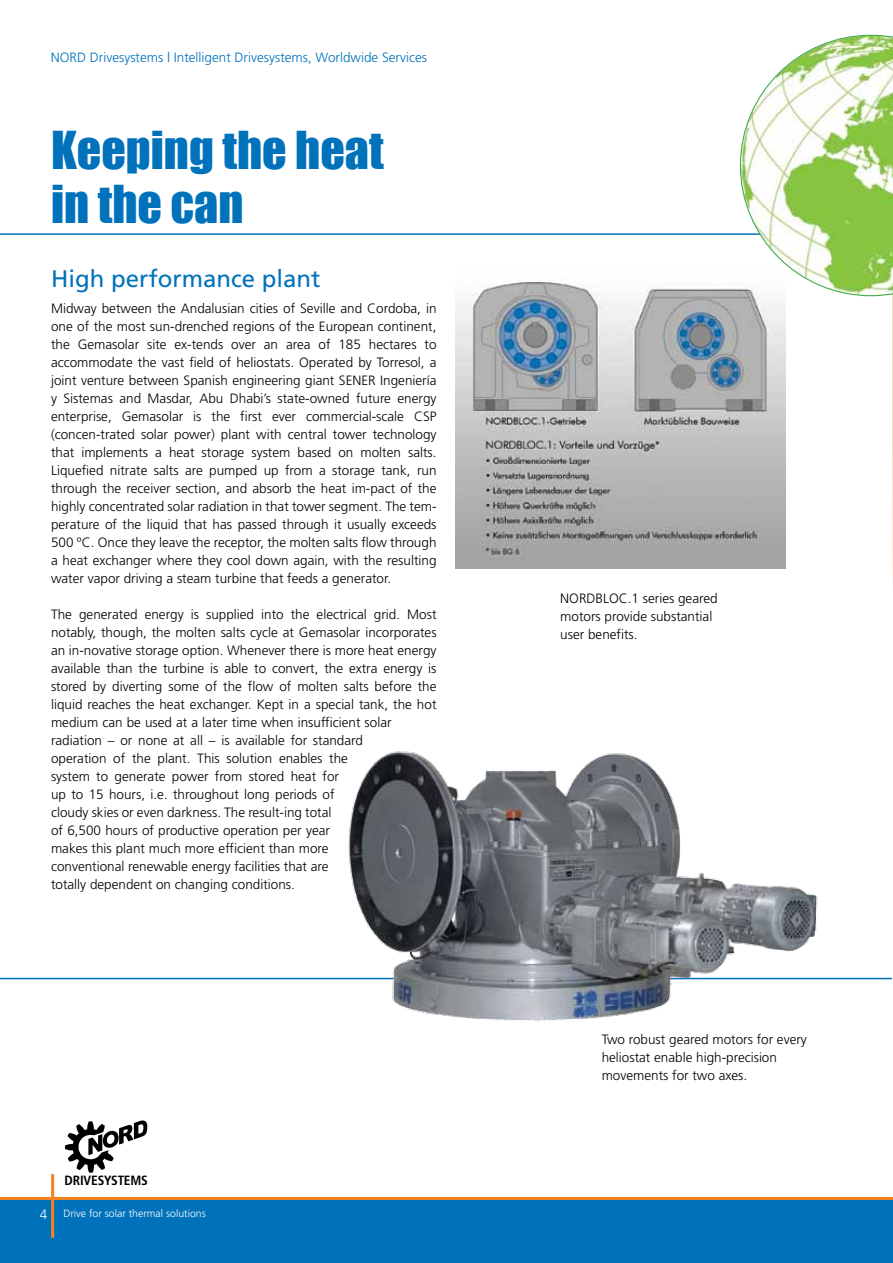
<style>
.page{position:relative;width:893px;height:1263px;background:#fff}
.page>*{position:absolute;margin:0;border:0;box-sizing:border-box;transform-origin:0 0}
.t1{font:48px/54px "Impact";color:#0072bc}
.t2{font:24px "Frutiger";color:#0072bc}
.t3{font:300 13.5px/18px "Frutiger";color:#000}
.t4{font:300 13.5px "Frutiger";color:#0072bc}
.t5{font:700 condensed 13.35px "Frutiger";letter-spacing:-.01em;color:#000}
.t6{font:300 10.5px "Frutiger";color:#fff}
.s1{font-size:13.5px}
</style>
<div class="page">
<div style="left:0;top:1198px;width:893px;height:65px;background:#0072bc"></div>
<hr style="left:0;top:1197px;width:893px;height:3px;background:#f58220">
<hr style="left:51px;top:1174px;width:3px;height:64px;background:#f58220">
<svg style="left:65px;top:1120px;width:82px;height:53px"></svg>
<hr style="left:0;top:233px;width:893px;height:2px;background:#0072bc">
<hr style="left:0;top:978px;width:893px;height:1px;background:#0072bc">
<img style="left:455px;top:281px;width:330px;height:287px">
<img style="left:892px;top:296px;width:1px;height:683px">
<svg style="left:740px;top:35px;width:153px;height:261px"></svg>
<img style="left:304px;top:751px;width:538px;height:271px">
<p class="t4" style="left:51px;top:49px;width:378px">NORD Drivesystems | Intelligent Drivesystems, Worldwide Services</p>
<h1 class="t1" style="left:51px;top:122px;width:334px">Keeping the heat in the can</h1>
<h2 class="t2" style="left:51px;top:264px;width:271px">High performance plant</h2>
<p class="t3" style="left:51px;top:299px;width:387px;text-align:justify">Midway between the Andalusian cities of Seville and Cordoba, in one of the most sun-drenched regions of the European continent, the Gemasolar site ex-tends over an area of 185 hectares to accommodate the vast field of heliostats. Operated by Torresol, a joint venture between Spanish engineering giant SENER Ingeniería y Sistemas and Masdar, Abu Dhabi’s state-owned future energy enterprise, Gemasolar is the first ever commercial-scale CSP (concen-trated solar power) plant with central tower technology that implements a heat storage system based on molten salts.<br>Liquefied nitrate salts are pumped up from a storage tank, run through the receiver section, and absorb the heat im-pact of the highly concentrated solar radiation in that tower segment. The tem&shy;perature of the liquid that has passed through it usually exceeds 500 ºC. Once they leave the receptor, the molten salts flow through a heat exchanger where they cool down again, with the resulting water vapor driving a steam turbine that feeds a generator.</p>
<p class="t3" style="left:51px;top:605px;width:387px">The generated energy is supplied into the electrical grid. Most notably, though, the molten salts cycle at Gemasolar incorporates an in-novative storage option. Whenever there is more heat energy available than the turbine is able to convert, the extra energy is stored by diverting some of the flow of molten salts before the liquid reaches the heat exchanger. Kept in a special tank, the hot medium can be used at a later time when insufficient solar radiation – or none at all – is available for standard<br>operation of the plant. This solution enables the<br>system to generate power from stored heat for<br>up to 15 hours, i.e. throughout long periods of<br>cloudy skies or even darkness. The result-ing total<br>of 6,500 hours of productive operation per year<br>makes this plant much more efficient than more<br>conventional renewable energy facilities that are<br>totally dependent on changing conditions.</p>
<p class="t5" style="left:64px;top:1173px;width:85px">DRIVESYSTEMS</p>
<p class="t6" style="left:40px;top:1207px;width:167px"><span class="s1">4</span> Drive for solar thermal solutions</p>
<p class="t3" style="left:560px;top:589px;width:159px">NORDBLOC.1 series geared motors provide substantial user benefits.</p>
<p class="t3" style="left:602px;top:1030px;width:207px">Two robust geared motors for every heliostat enable high-precision movements for two axes.</p>
</div>
